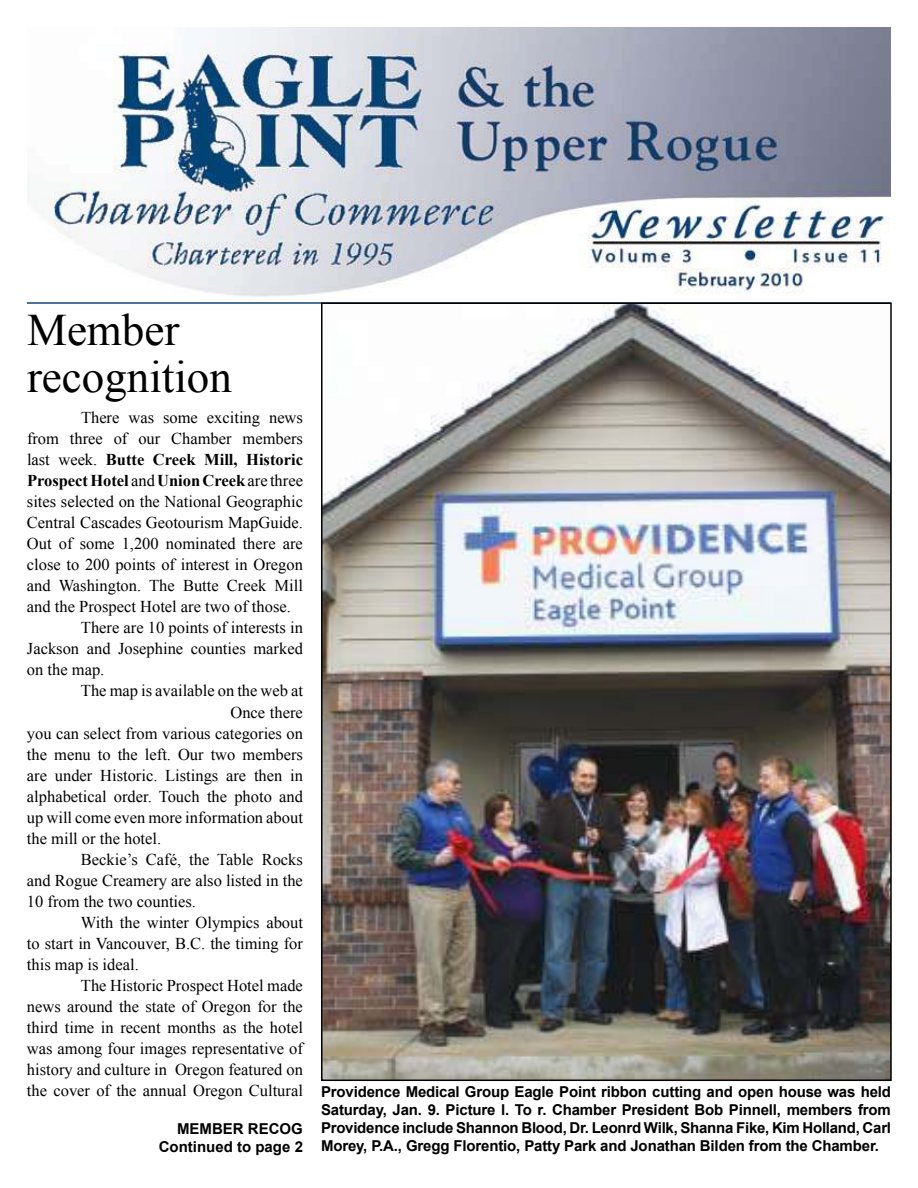
<style>
.page{position:relative;width:918px;height:1188px;background:#fff}
.page>*{position:absolute;margin:0;border:0;box-sizing:border-box;transform-origin:0 0}
.t1{font:45px/46.5px "Times New Roman";color:#000}
.t2{font:16.5px/21px "Times New Roman";color:#000;text-align:justify}
.t3{font:700 16.5px "Times New Roman";color:#000}
.t4{font:700 15px/18px "Arial";letter-spacing:-.01em;color:#000;text-align:justify}
.s1{font-weight:400}
</style>
<div class="page">
<hr style="left:27px;top:302px;width:864px;height:2px;background:#124470">
<img style="left:43px;top:27px;width:848px;height:270px">
<img style="left:324px;top:305px;width:565px;height:773px">
<h1 class="t1" style="left:27px;top:311px;width:206px">Member recognition</h1>
<p class="t2" style="left:81px;top:409px;width:223px">There was some exciting news</p>
<p class="t2" style="left:27px;top:430px;width:278px">from three of our Chamber members</p>
<p class="t3" style="left:27px;top:454px;width:278px"><span class="s1">last week.</span> Butte Creek Mill, Historic</p>
<p class="t3" style="left:27px;top:475px;width:277px">Prospect Hotel <span class="s1">and</span> Union Creek <span class="s1">are three</span></p>
<p class="t2" style="left:27px;top:493px;width:278px">sites selected on the National Geographic</p>
<p class="t2" style="left:27px;top:514px;width:278px">Central Cascades Geotourism MapGuide.</p>
<p class="t2" style="left:27px;top:535px;width:277px">Out of some 1,200 nominated there are</p>
<p class="t2" style="left:27px;top:556px;width:277px">close to 200 points of interest in Oregon</p>
<p class="t2" style="left:27px;top:577px;width:278px">and Washington. The Butte Creek Mill</p>
<p class="t2" style="left:27px;top:598px;width:265px">and the Prospect Hotel are two of those.</p>
<p class="t2" style="left:81px;top:619px;width:223px">There are 10 points of interests in</p>
<p class="t2" style="left:27px;top:640px;width:277px">Jackson and Josephine counties marked</p>
<p class="t2" style="left:27px;top:661px;width:79px">on the map.</p>
<p class="t2" style="left:81px;top:682px;width:224px">The map is available on the web at</p>
<p class="t2" style="left:27px;top:724px;width:278px">you can select from various categories on the menu to the left. Our two members are under Historic. Listings are then in alphabetical order. Touch the photo and up will come even more information about the mill or the hotel.</p>
<p class="t2" style="left:27px;top:850px;width:277px;text-indent:54px">Beckie’s Café, the Table Rocks and Rogue Creamery are also listed in the 10 from the two counties.</p>
<p class="t2" style="left:27px;top:913px;width:278px;text-indent:54px">With the winter Olympics about to start in Vancouver, B.C. the timing for this map is ideal.</p>
<p class="t2" style="left:27px;top:976px;width:278px;text-indent:54px">The Historic Prospect Hotel made news around the state of Oregon for the third time in recent months as the hotel was among four images representative of history and culture in Oregon featured on the cover of the annual Oregon Cultural</p>
<p class="t4" style="left:159px;top:1122px;width:146px;text-align:right">MEMBER RECOG<br>Continued to page 2</p>
<p class="t4" style="left:321px;top:1084px;width:572px">Providence Medical Group Eagle Point ribbon cutting and open house was held Saturday, Jan. 9. Picture l. To r. Chamber President Bob Pinnell, members from Providence include Shannon Blood, Dr. Leonrd Wilk, Shanna Fike, Kim Holland, Carl Morey, P.A., Gregg Florentio, Patty Park and Jonathan Bilden from the Chamber.</p>
</div>
